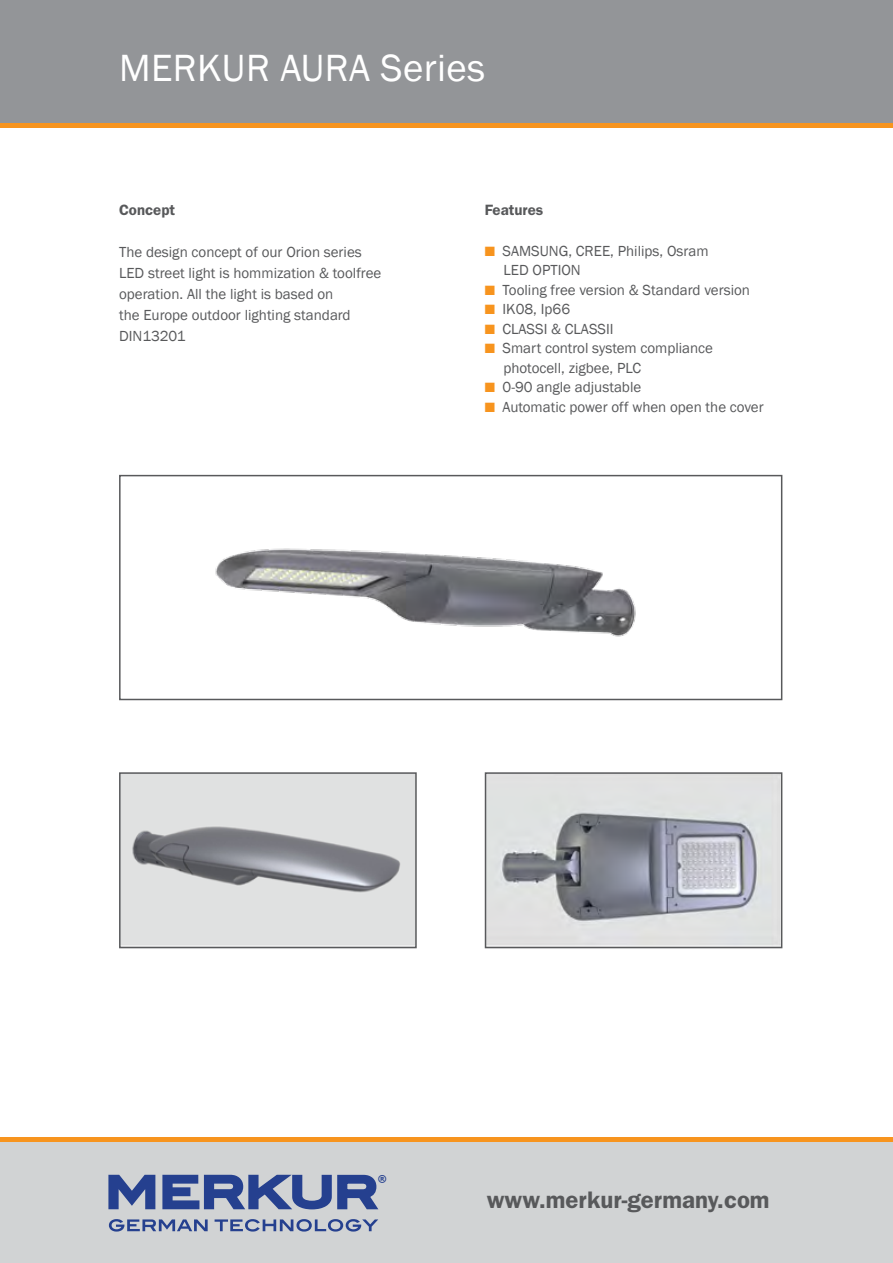
<style>
.page{position:relative;width:893px;height:1263px;background:#fff}
.page>*{position:absolute;margin:0;border:0;box-sizing:border-box;transform-origin:0 0}
.t1{font:700 43.8px "ITC Blair Com";color:#25408f;scale:.96 1}
.t2{font:39px "Franklin Gothic";letter-spacing:.01em;color:#fff}
.t3{font:600 24px "Franklin Gothic";color:#58595b}
.t4{font:15px "Franklin Gothic";color:#58595b}
.t5{font:600 15px "Franklin Gothic";color:#58595b}
.t6{font:700 9.3px "Verdana";color:#25408f}
.s1{color:#f7941e}
</style>
<div class="page">
<div style="left:0;top:1137px;width:893px;height:126px;background:#d1d3d4"></div>
<div style="left:0;top:0;width:893px;height:126px;background:#939598"></div>
<hr style="left:0;top:1137px;width:893px;height:4px;background:#f7941e">
<div style="left:0;top:123px;width:893px;height:5px;background:#f7941e"></div>
<img style="left:122px;top:775px;width:292px;height:170px">
<div style="left:119px;top:772px;width:298px;height:176px;border:2px solid #58595b"></div>
<img style="left:215px;top:548px;width:421px;height:89px">
<div style="left:119px;top:475px;width:663px;height:225px;border:2px solid #58595b"></div>
<svg style="left:109px;top:1219px;width:99px;height:12px"></svg>
<svg style="left:215px;top:1219px;width:163px;height:12px"></svg>
<svg style="left:108px;top:1175px;width:47px;height:34px"></svg>
<svg style="left:162px;top:1174px;width:217px;height:36px"></svg>
<img style="left:488px;top:775px;width:291px;height:170px">
<div style="left:485px;top:772px;width:297px;height:176px;border:2px solid #58595b"></div>
<p class="t2" style="left:119px;top:44px;width:368px">MERKUR AURA Series</p>
<p class="t5" style="left:119px;top:201px;width:58px">Concept</p>
<p class="t4" style="left:119px;top:243px;width:244px">The design concept of our Orion series</p>
<p class="t4" style="left:119px;top:264px;width:264px">LED street light is hommization &amp; toolfree</p>
<p class="t4" style="left:119px;top:285px;width:216px">operation. All the light is based on</p>
<p class="t4" style="left:119px;top:306px;width:233px">the Europe outdoor lighting standard</p>
<p class="t4" style="left:119px;top:327px;width:68px">DIN13201</p>
<p class="t5" style="left:485px;top:201px;width:60px">Features</p>
<p class="t4" style="left:485px;top:242px;width:225px"><span class="s1">■</span> SAMSUNG, CREE, Philips, Osram</p>
<p class="t4" style="left:503px;top:261px;width:79px">LED OPTION</p>
<p class="t4" style="left:485px;top:281px;width:267px"><span class="s1">■</span> Tooling free version &amp; Standard version</p>
<p class="t4" style="left:485px;top:300px;width:87px"><span class="s1">■</span> IK08, Ip66</p>
<p class="t4" style="left:485px;top:320px;width:130px"><span class="s1">■</span> CLASSI &amp; CLASSII</p>
<p class="t4" style="left:485px;top:339px;width:230px"><span class="s1">■</span> Smart control system compliance</p>
<p class="t4" style="left:503px;top:359px;width:139px">photocell, zigbee, PLC</p>
<p class="t4" style="left:485px;top:378px;width:158px"><span class="s1">■</span> 0-90 angle adjustable</p>
<p class="t4" style="left:485px;top:398px;width:280px"><span class="s1">■</span> Automatic power off when open the cover</p>
<p class="t1" style="left:334px;top:1165px;width:48px">R</p>
<p class="t6" style="left:378px;top:1173px;width:11px">®</p>
<p class="t3" style="left:487px;top:1185px;width:284px">www.merkur-germany.com</p>
</div>
